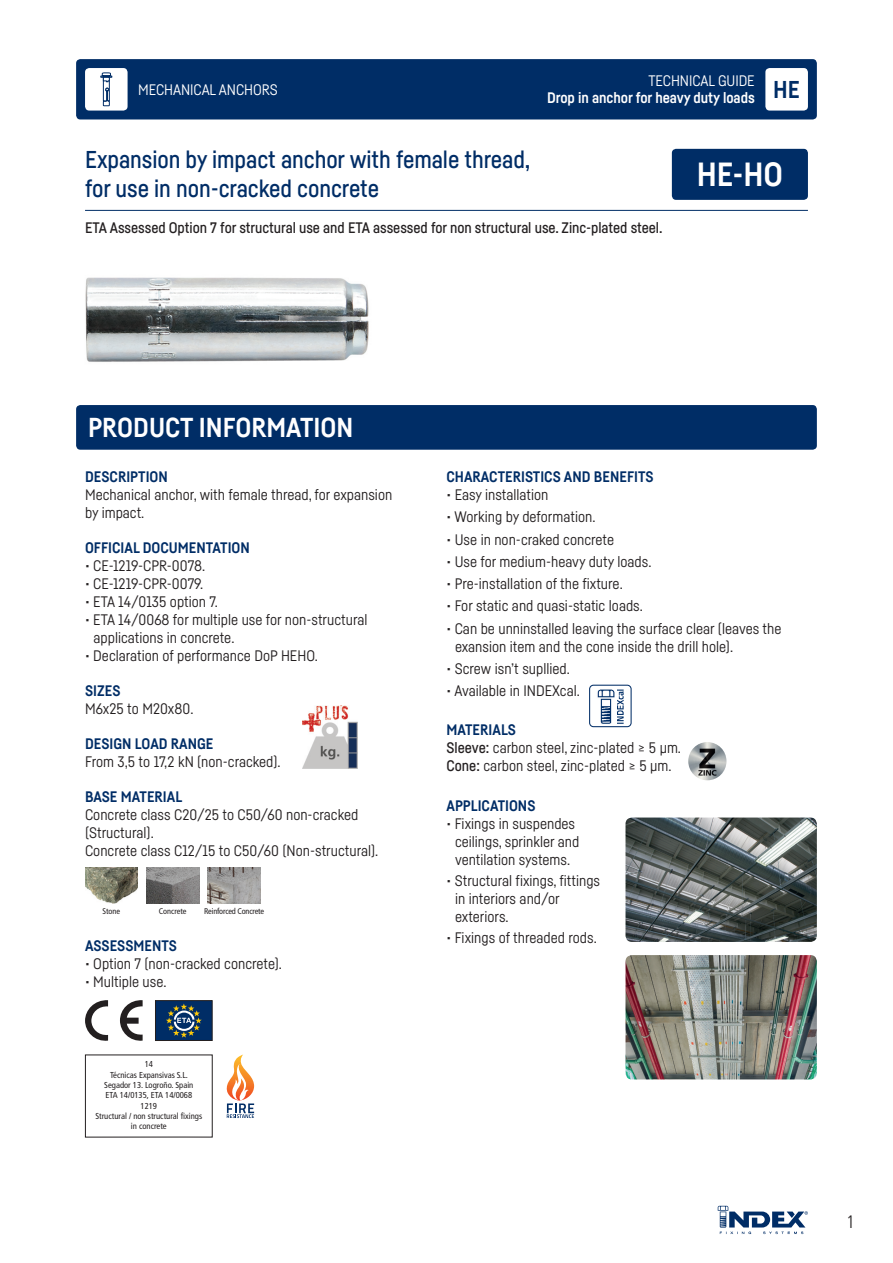
<style>
.page{position:relative;width:893px;height:1263px;background:#fff}
.page>*{position:absolute;margin:0;border:0;box-sizing:border-box;transform-origin:0 0}
.t1{font:700 33px "Fabrikat";color:#fff}
.t2{font:700 27px "Fabrikat";color:#fff}
.t3{font:500 24px/28.8px "Fabrikat";letter-spacing:-.005em;color:#002d66}
.t4{font:700 24px "Fabrikat";color:#002d66}
.t5{font:300 condensed 18px "Frutiger LT Std";color:#231f20}
.t6{font:15px/18px "Fabrikat";color:#231f20}
.t7{font:700 15px "Fabrikat";color:#002d66}
.t8{font:500 15px "Fabrikat";letter-spacing:-.005em;color:#231f20}
.t9{font:15px "Fabrikat";letter-spacing:-.005em;color:#fff}
.t10{font:700 15px "Fabrikat";letter-spacing:-.005em;color:#fff}
.t11{font:condensed 8.7px/10.4px "Frutiger LT Std";color:#231f20;text-align:center}
.t12{font:condensed 8.25px "Frutiger LT Std";letter-spacing:-.02em;color:#231f20}
.t13{font:condensed 8.25px "Frutiger LT Std";color:#231f20}
.s1{font-weight:700;color:#002d66}
.s2{font-weight:500}
</style>
<div class="page">
<svg style="left:718px;top:1206px;width:90px;height:28px"></svg>
<div style="left:76px;top:59px;width:741px;height:60px;background:#002d66;border-radius:4px"></div>
<div style="left:765px;top:68px;width:43px;height:43px;background:#fff;border-radius:4px"></div>
<div style="left:85px;top:68px;width:43px;height:43px;background:#fff;border-radius:4px"></div>
<svg style="left:100px;top:72px;width:13px;height:35px"></svg>
<img style="left:688px;top:742px;width:38px;height:38px;border-radius:19px">
<img style="left:85px;top:277px;width:284px;height:85px">
<hr style="left:85px;top:210px;width:723px;height:1px;background:#002d66">
<img style="left:146px;top:867px;width:53px;height:37px">
<img style="left:85px;top:867px;width:53px;height:37px">
<img style="left:208px;top:867px;width:52px;height:37px">
<svg style="left:155px;top:1000px;width:58px;height:41px;background:#254464"></svg>
<svg style="left:85px;top:1054px;width:128px;height:84px"></svg>
<svg style="left:120px;top:1000px;width:23px;height:41px"></svg>
<svg style="left:85px;top:1000px;width:23px;height:41px"></svg>
<div style="left:76px;top:405px;width:741px;height:45px;background:#002d66;border-radius:4px"></div>
<img style="left:597px;top:689px;width:27px;height:35px">
<div style="left:589px;top:685px;width:43px;height:42px;border:1px solid #002d66;border-radius:4px"></div>
<div style="left:672px;top:149px;width:136px;height:51px;background:#002d66;border-radius:4px"></div>
<img style="left:303px;top:705px;width:54px;height:63px">
<svg style="left:226px;top:1054px;width:28px;height:64px"></svg>
<img style="left:625px;top:817px;width:192px;height:125px">
<img style="left:625px;top:955px;width:192px;height:124px">
<p class="t9" style="left:648px;top:71px;width:108px">TECHNICAL GUIDE</p>
<p class="t10" style="left:547px;top:88px;width:209px">Drop in anchor for heavy duty loads</p>
<p class="t9" style="left:138px;top:80px;width:141px">MECHANICAL ANCHORS</p>
<h3 class="t4" style="left:773px;top:74px;width:28px">HE</h3>
<h3 class="t3" style="left:85px;top:145px;width:447px">Expansion by impact anchor with female thread, for use in non-cracked concrete</h3>
<p class="t8" style="left:85px;top:219px;width:579px">ETA Assessed Option 7 for structural use and ETA assessed for non structural use. Zinc-plated steel.</p>
<h1 class="t1" style="left:697px;top:154px;width:88px">HE-HO</h1>
<h2 class="t2" style="left:88px;top:411px;width:267px">PRODUCT INFORMATION</h2>
<p class="t7" style="left:85px;top:468px;width:84px">DESCRIPTION</p>
<p class="t6" style="left:85px;top:485px;width:309px">Mechanical anchor, with female thread, for expansion by impact.</p>
<p class="t7" style="left:85px;top:539px;width:166px">OFFICIAL DOCUMENTATION</p>
<p class="t6" style="left:85px;top:556px;width:122px">• CE-1219-CPR-0078.</p>
<p class="t6" style="left:85px;top:574px;width:120px">• CE-1219-CPR-0079.</p>
<p class="t6" style="left:85px;top:592px;width:134px">• ETA 14/0135 option 7.</p>
<p class="t6" style="left:94px;top:610px;width:275px;text-indent:-9px">• ETA 14/0068 for multiple use for non-structural applications in concrete.</p>
<p class="t6" style="left:85px;top:646px;width:234px">• Declaration of performance DoP HEHO.</p>
<p class="t7" style="left:85px;top:682px;width:37px">SIZES</p>
<p class="t6" style="left:85px;top:699px;width:110px">M6x25 to M20x80.</p>
<p class="t7" style="left:85px;top:735px;width:130px">DESIGN LOAD RANGE</p>
<p class="t6" style="left:85px;top:752px;width:197px">From 3,5 to 17,2 kN (non-cracked).</p>
<p class="t7" style="left:85px;top:788px;width:99px">BASE MATERIAL</p>
<p class="t6" style="left:85px;top:805px;width:295px">Concrete class C20/25 to C50/60 non-cracked (Structural).<br>Concrete class C12/15 to C50/60 (Non-structural).</p>
<p class="t12" style="left:102px;top:907px;width:19px">Stone</p>
<p class="t13" style="left:159px;top:907px;width:29px">Concrete</p>
<p class="t12" style="left:204px;top:907px;width:62px">Reinforced Concrete</p>
<p class="t7" style="left:85px;top:936px;width:93px">ASSESSMENTS</p>
<p class="t6" style="left:85px;top:954px;width:198px">• Option 7 (non-cracked concrete).</p>
<p class="t6" style="left:85px;top:972px;width:83px">• Multiple use.</p>
<p class="t11" style="left:95px;top:1059px;width:108px">14<br>Técnicas Expansivas S.L.<br>Segador 13. Logroño. Spain<br>ETA 14/0135, ETA 14/0068<br>1219<br>Structural / non structural fixings in concrete</p>
<p class="t7" style="left:446px;top:468px;width:209px">CHARACTERISTICS AND BENEFITS</p>
<p class="t6" style="left:446px;top:485px;width:103px">• Easy installation</p>
<p class="t6" style="left:446px;top:508px;width:150px">• Working by deformation.</p>
<p class="t6" style="left:446px;top:530px;width:169px">• Use in non-craked concrete</p>
<p class="t6" style="left:446px;top:552px;width:207px">• Use for medium-heavy duty loads.</p>
<p class="t6" style="left:446px;top:574px;width:178px">• Pre-installation of the fixture.</p>
<p class="t6" style="left:446px;top:597px;width:198px">• For static and quasi-static loads.</p>
<p class="t6" style="left:455px;top:619px;width:328px;text-indent:-9px">• Can be unninstalled leaving the surface clear (leaves the exansion item and the cone inside the drill hole).</p>
<p class="t6" style="left:446px;top:659px;width:125px">• Screw isn’t supllied.</p>
<p class="t6" style="left:446px;top:681px;width:135px">• Available in INDEXcal.</p>
<p class="t6" style="left:446px;top:721px;width:236px"><span class="s1">MATERIALS<br></span><span class="s2">Sleeve:</span> carbon steel, zinc-plated ≥ 5 μm.<br><span class="s2">Cone:</span> carbon steel, zinc-plated ≥ 5 μm.</p>
<p class="t7" style="left:446px;top:796px;width:91px">APPLICATIONS</p>
<p class="t6" style="left:446px;top:814px;width:134px;text-align:center">• Fixings in suspendes ceilings, sprinkler and ventilation systems.</p>
<p class="t6" style="left:455px;top:871px;width:147px;text-indent:-9px">• Structural fixings, fittings in interiors and/or exteriors.</p>
<p class="t6" style="left:446px;top:928px;width:152px">• Fixings of threaded rods.</p>
<p class="t5" style="left:846px;top:1211px;width:10px">1</p>
</div>
